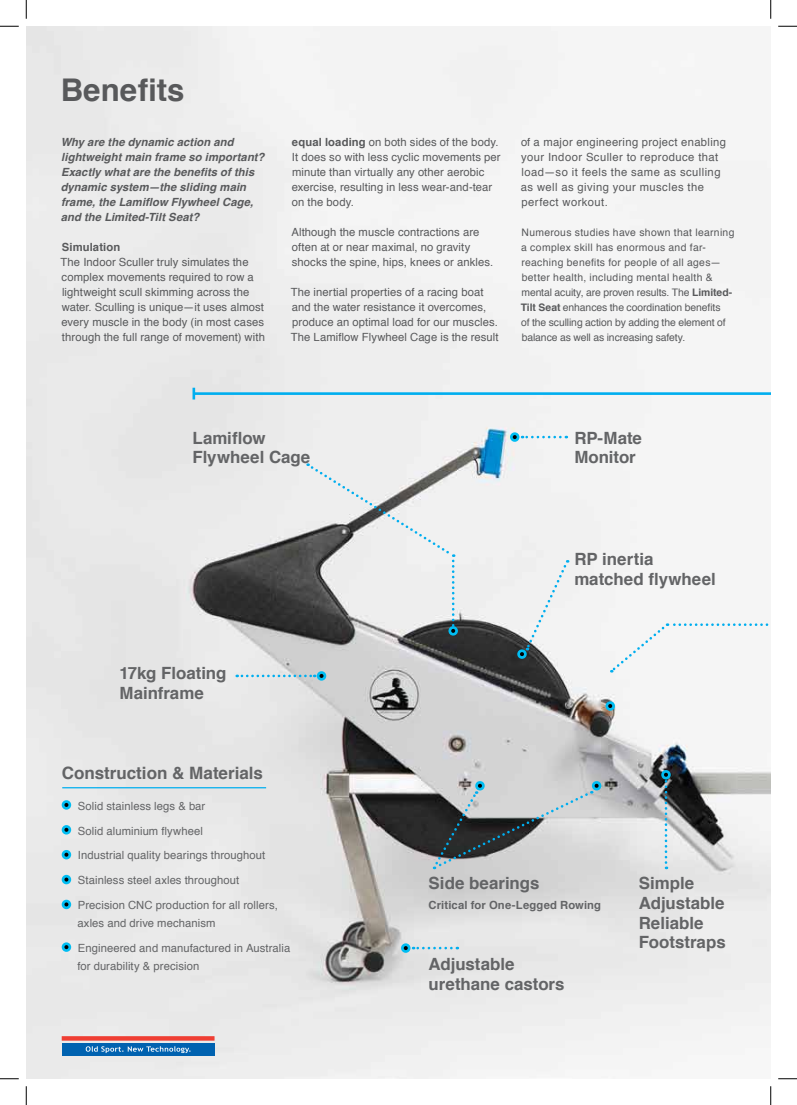
<style>
.page{position:relative;width:797px;height:1105px;background:#fff}
.page>*{position:absolute;margin:0;border:0;box-sizing:border-box;transform-origin:0 0}
.t1{font:700 31.25px "Helvetica";color:#58595b}
.t2{font:700 17px "Helvetica";color:#636466}
.t3{font:700 16.88px/19.6px "Helvetica";color:#636466}
.t4{font:11.25px/15px "Helvetica";letter-spacing:.01em;color:#58595b}
.t5{font:11.25px/17.8px "Helvetica";letter-spacing:.01em;color:#636466}
.t6{font:italic 700 11.25px/15px "Helvetica";letter-spacing:.01em;color:#58595b}
.t7{font:11.25px/15px "Helvetica";letter-spacing:.035em;color:#58595b}
.t8{font:700 11.25px "Helvetica";letter-spacing:.01em;color:#636466}
.t9{font:700 11.25px "Helvetica";letter-spacing:.01em;color:#58595b}
.t10{font:10.38px/15px "Helvetica";letter-spacing:.015em;color:#58595b}
.s1{font-weight:700}
</style>
<div class="page">
<img style="left:26px;top:26px;width:744px;height:1053px">
<div style="left:609px;top:623px;width:161px;height:50px;background:#f5f5f5"></div>
<hr style="left:194px;top:392px;width:576px;height:3px;background:#00aeef">
<svg style="left:192px;top:388px;width:3px;height:11px"></svg>
<hr style="left:62px;top:787px;width:204px;height:1px;background:#00aeef">
<svg style="left:307px;top:463px;width:147px;height:167px"></svg>
<div style="left:450px;top:627px;width:6px;height:7px;background:#000;border-radius:50%"></div>
<div style="left:448px;top:626px;width:10px;height:10px;border:3px solid #00bdf2;border-radius:50%"></div>
<svg style="left:522px;top:436px;width:38px;height:2px"></svg>
<div style="left:511px;top:434px;width:7px;height:6px;background:#000;border-radius:50%"></div>
<div style="left:510px;top:432px;width:9px;height:10px;border:3px solid #00bdf2;border-radius:50%"></div>
<svg style="left:413px;top:947px;width:38px;height:2px"></svg>
<div style="left:402px;top:945px;width:7px;height:6px;background:#000;border-radius:50%"></div>
<div style="left:401px;top:943px;width:9px;height:10px;border:3px solid #00bdf2;border-radius:50%"></div>
<svg style="left:237px;top:675px;width:78px;height:2px"></svg>
<div style="left:318px;top:672px;width:7px;height:7px;background:#000;border-radius:50%"></div>
<div style="left:317px;top:671px;width:9px;height:10px;border:3px solid #00bdf2;border-radius:50%"></div>
<svg style="left:514px;top:560px;width:54px;height:100px"></svg>
<svg style="left:602px;top:698px;width:15px;height:14px"></svg>
<svg style="left:658px;top:767px;width:15px;height:102px;background:#9eafb5"></svg>
<svg style="left:433px;top:778px;width:171px;height:92px;background:#a3a7a9"></svg>
<div style="left:63px;top:801px;width:7px;height:7px;background:#000;border-radius:50%"></div>
<div style="left:62px;top:800px;width:9px;height:10px;border:3px solid #00bdf2;border-radius:50%"></div>
<div style="left:63px;top:826px;width:7px;height:7px;background:#000;border-radius:50%"></div>
<div style="left:62px;top:825px;width:9px;height:9px;border:3px solid #00bdf2;border-radius:50%"></div>
<div style="left:63px;top:851px;width:7px;height:7px;background:#000;border-radius:50%"></div>
<div style="left:62px;top:850px;width:9px;height:9px;border:3px solid #00bdf2;border-radius:50%"></div>
<div style="left:63px;top:876px;width:7px;height:7px;background:#000;border-radius:50%"></div>
<div style="left:62px;top:875px;width:9px;height:9px;border:3px solid #00bdf2;border-radius:50%"></div>
<div style="left:63px;top:901px;width:7px;height:7px;background:#000;border-radius:50%"></div>
<div style="left:62px;top:900px;width:9px;height:9px;border:3px solid #00bdf2;border-radius:50%"></div>
<div style="left:63px;top:944px;width:7px;height:6px;background:#000;border-radius:50%"></div>
<div style="left:62px;top:942px;width:9px;height:10px;border:3px solid #00bdf2;border-radius:50%"></div>
<div style="left:62px;top:1043px;width:152px;height:13px;background:#0062b0"></div>
<svg style="left:62px;top:1036px;width:152px;height:5px"></svg>
<svg style="left:86px;top:1046px;width:104px;height:7px"></svg>
<svg style="left:0;top:25px;width:19px;height:2px"></svg>
<svg style="left:778px;top:25px;width:19px;height:2px"></svg>
<svg style="left:0;top:1078px;width:19px;height:1px"></svg>
<svg style="left:778px;top:1078px;width:19px;height:1px"></svg>
<svg style="left:25px;top:0;width:2px;height:19px"></svg>
<svg style="left:25px;top:1086px;width:2px;height:19px"></svg>
<svg style="left:770px;top:0;width:1px;height:19px"></svg>
<svg style="left:770px;top:1086px;width:1px;height:19px"></svg>
<h1 class="t1" style="left:61px;top:65px;width:125px">Benefits</h1>
<p class="t6" style="left:61px;top:135px;width:205px">Why are the dynamic action and lightweight main frame so important?<br>Exactly what are the benefits of this dynamic system—the sliding main frame, the Lamiflow Flywheel Cage, and the Limited-Tilt Seat?</p>
<p class="t9" style="left:62px;top:238px;width:60px">Simulation</p>
<p class="t4" style="left:61px;top:255px;width:206px">The Indoor Sculler truly simulates the complex movements required to row a lightweight scull skimming across the water. Sculling is unique—it uses almost every muscle in the body (in most cases through the full range of movement) with</p>
<p class="t4" style="left:292px;top:135px;width:210px"><span class="s1">equal loading</span> on both sides of the body.<br>It does so with less cyclic movements per minute than virtually any other aerobic exercise, resulting in less wear-and-tear on the body.</p>
<p class="t4" style="left:291px;top:225px;width:203px">Although the muscle contractions are often at or near maximal, no gravity shocks the spine, hips, knees or ankles.</p>
<p class="t4" style="left:291px;top:285px;width:209px">The inertial properties of a racing boat and the water resistance it overcomes, produce an optimal load for our muscles.<br>The Lamiflow Flywheel Cage is the result</p>
<p class="t7" style="left:521px;top:135px;width:207px">of a major engineering project enabling your Indoor Sculler to reproduce that load—so it feels the same as sculling as well as giving your muscles the perfect workout.</p>
<p class="t10" style="left:520px;top:225px;width:215px">Numerous studies have shown that learning a complex skill has enormous and far&shy;reaching benefits for people of all ages— better health, including mental health &amp; mental acuity, are proven results. The <span class="s1">Limited-Tilt Seat</span> enhances the coordination benefits<br>of the sculling action by adding the element of balance as well as increasing safety.</p>
<h3 class="t3" style="left:192px;top:428px;width:119px">Lamiflow<br>Flywheel Cage</h3>
<h3 class="t3" style="left:574px;top:428px;width:69px">RP-Mate<br>Monitor</h3>
<h3 class="t3" style="left:120px;top:664px;width:108px">17kg Floating<br>Mainframe</h3>
<h2 class="t2" style="left:62px;top:759px;width:203px">Construction &amp; Materials</h2>
<p class="t5" style="left:78px;top:797px;width:129px">Solid stainless legs &amp; bar</p>
<p class="t5" style="left:78px;top:822px;width:126px">Solid aluminium flywheel</p>
<p class="t5" style="left:78px;top:847px;width:189px">Industrial quality bearings throughout</p>
<p class="t5" style="left:78px;top:872px;width:163px">Stainless steel axles throughout</p>
<p class="t5" style="left:77px;top:897px;width:202px">Precision CNC production for all rollers, axles and drive mechanism</p>
<p class="t5" style="left:77px;top:939px;width:214px">Engineered and manufactured in Australia for durability &amp; precision</p>
<h3 class="t3" style="left:574px;top:550px;width:143px">RP inertia matched flywheel</h3>
<h3 class="t3" style="left:428px;top:874px;width:112px">Side bearings</h3>
<p class="t8" style="left:428px;top:896px;width:174px">Critical for One-Legged Rowing</p>
<h3 class="t3" style="left:428px;top:955px;width:137px">Adjustable urethane castors</h3>
<h3 class="t3" style="left:639px;top:874px;width:88px">Simple<br>Adjustable<br>Reliable<br>Footstraps</h3>
</div>
